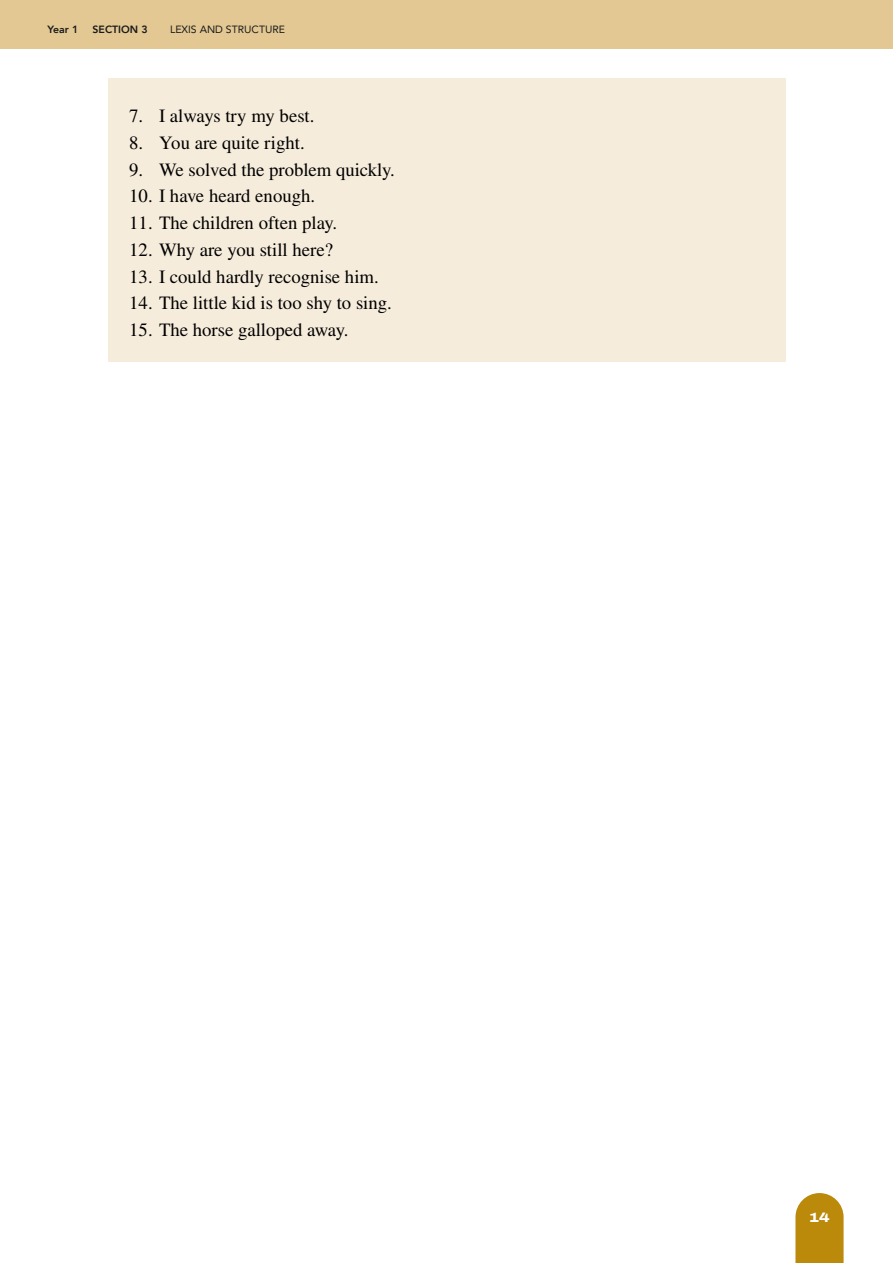
<style>
.page{position:relative;width:893px;height:1263px;background:#fff}
.page>*{position:absolute;margin:0;border:0;box-sizing:border-box;transform-origin:0 0}
.t1{font:18.75px "STIX General";color:#000}
.t2{font:800 13.5px "Archivo Expanded";color:#fff}
.t3{font:10.5px "Avenir";color:#1a1a1a}
.t4{font:800 10.5px "Avenir";color:#1a1a1a}
</style>
<div class="page">
<div style="left:0;top:0;width:893px;height:49px;background:#e3c894"></div>
<svg style="left:795px;top:1193px;width:49px;height:70px;background:#c19421"></svg>
<div style="left:108px;top:78px;width:678px;height:70px;background:#f6ecdc"></div>
<div style="left:108px;top:132px;width:678px;height:70px;background:#f6ecdc"></div>
<div style="left:108px;top:185px;width:678px;height:70px;background:#f6ecdc"></div>
<div style="left:108px;top:239px;width:678px;height:70px;background:#f6ecdc"></div>
<div style="left:108px;top:292px;width:678px;height:70px;background:#f6ecdc"></div>
<p class="t4" style="left:48px;top:21px;width:32px">Year 1</p>
<p class="t4" style="left:93px;top:21px;width:57px">SECTION 3</p>
<p class="t3" style="left:170px;top:21px;width:116px">LEXIS AND STRUCTURE</p>
<p class="t1" style="left:129px;top:103px;width:187px">7. I always try my best.</p>
<p class="t1" style="left:129px;top:130px;width:177px">8. You are quite right.</p>
<p class="t1" style="left:129px;top:156px;width:267px">9. We solved the problem quickly.</p>
<p class="t1" style="left:129px;top:183px;width:187px">10. I have heard enough.</p>
<p class="t1" style="left:129px;top:210px;width:209px">11. The children often play.</p>
<p class="t1" style="left:129px;top:237px;width:205px">12. Why are you still here?</p>
<p class="t1" style="left:129px;top:263px;width:251px">13. I could hardly recognise him.</p>
<p class="t1" style="left:129px;top:290px;width:264px">14. The little kid is too shy to sing.</p>
<p class="t1" style="left:129px;top:317px;width:221px">15. The horse galloped away.</p>
<p class="t2" style="left:809px;top:1207px;width:22px">14</p>
</div>
